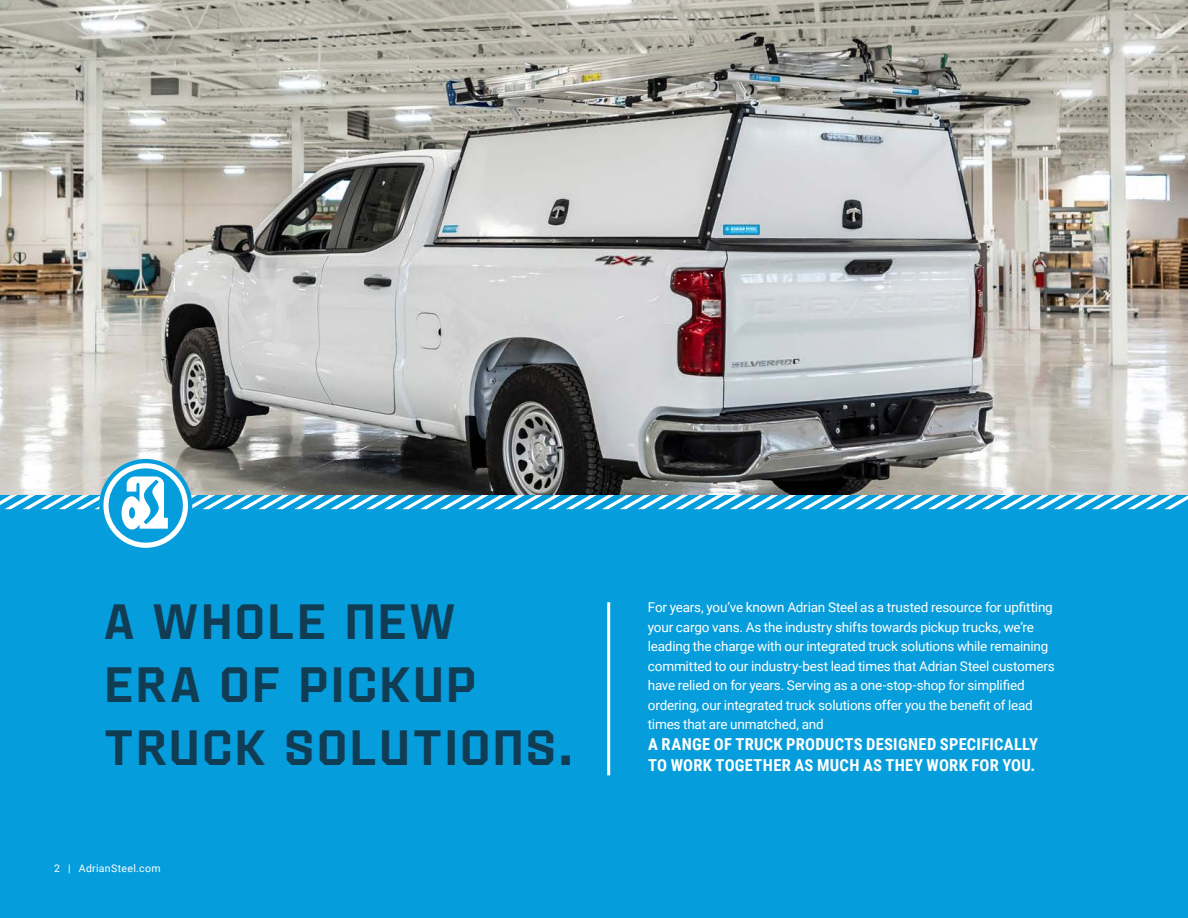
<style>
.page{position:relative;width:1188px;height:918px;background:#fff}
.page>*{position:absolute;margin:0;border:0;box-sizing:border-box;transform-origin:0 0}
.t1{font:300 49.5px/63px "CWM";letter-spacing:.06em;color:#113d54}
.t2{font:700 16.5px/21px "Roboto Condensed";letter-spacing:.015em;color:#fff}
.t3{font:13.5px/19.5px "Roboto";letter-spacing:-.015em;color:#fff}
.t4{font:10.5px "Roboto";letter-spacing:.03em;color:#fff}
</style>
<div class="page">
<div style="left:0;top:482px;width:1188px;height:436px;background:#069ddc"></div>
<img style="left:0;top:0;width:1188px;height:459px">
<hr style="left:607px;top:602px;width:3px;height:173px;background:#fff">
<svg style="left:0;top:459px;width:1188px;height:93px"></svg>
<p class="t1" style="left:105px;top:592px;width:469px">A WHOLE NEW<br>ERA OF PICKUP<br>TRUCK SOLUTIONS.</p>
<p class="t3" style="left:648px;top:597px;width:409px">For years, you’ve known Adrian Steel as a trusted resource for upfitting your cargo vans. As the industry shifts towards pickup trucks, we’re leading the charge with our integrated truck solutions while remaining committed to our industry-best lead times that Adrian Steel customers have relied on for years. Serving as a one-stop-shop for simplified ordering, our integrated truck solutions offer you the benefit of lead times that are unmatched, and</p>
<p class="t2" style="left:648px;top:733px;width:392px">A RANGE OF TRUCK PRODUCTS DESIGNED SPECIFICALLY<br>TO WORK TOGETHER AS MUCH AS THEY WORK FOR YOU.</p>
<p class="t4" style="left:54px;top:861px;width:108px">2 | AdrianSteel.com</p>
</div>
